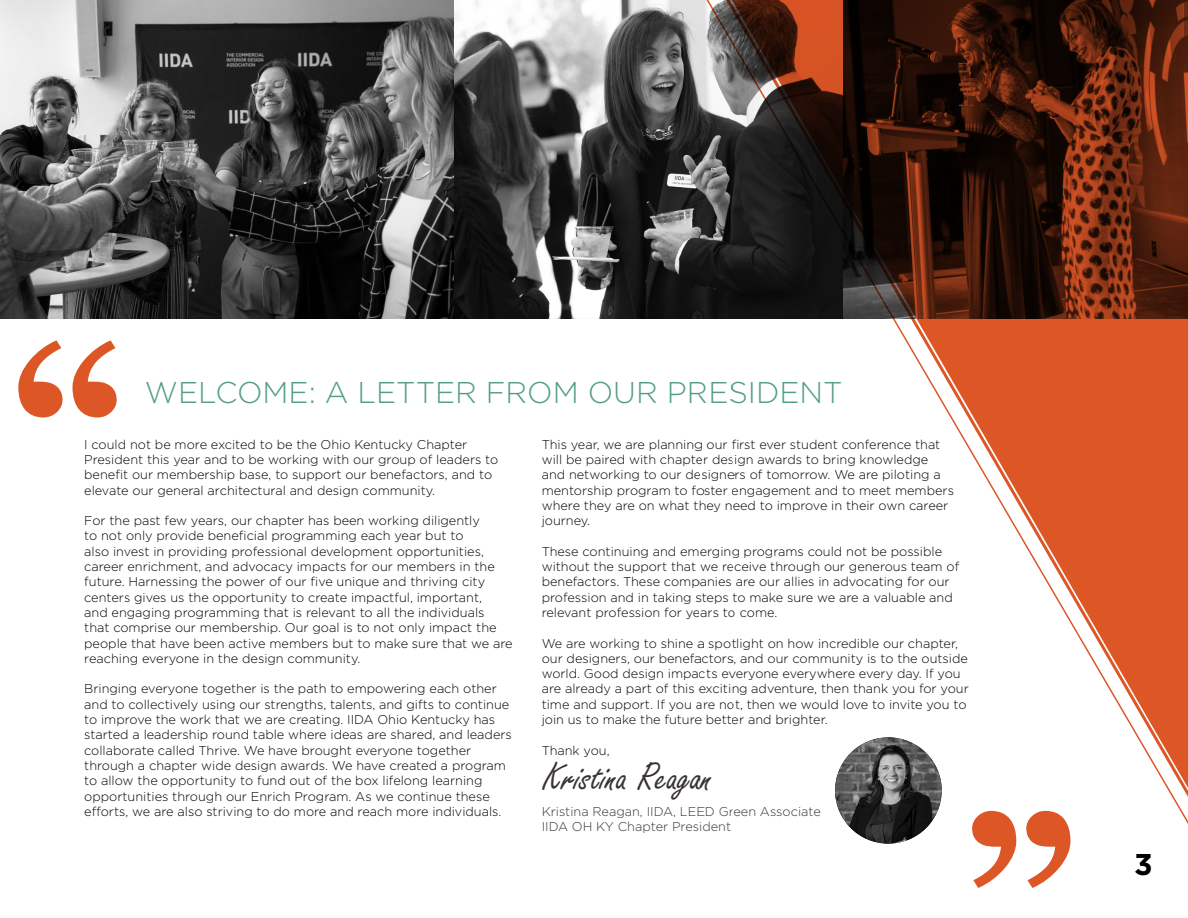
<style>
.page{position:relative;width:1188px;height:918px;background:#fff}
.page>*{position:absolute;margin:0;border:0;box-sizing:border-box;transform-origin:0 0}
.t1{font:41.25px "Freestyle Script";color:#383331}
.t2{font:300 30px "Gotham";color:#549f82}
.t3{font:700 30px "Gotham";color:#000}
.t4{font:300 12.75px/15.3px "Gotham";color:#000}
.t5{font:300 12.75px/15.3px "Gotham";color:#383331}
</style>
<div class="page">
<svg style="left:454px;top:0;width:245px;height:319px;background:#5c5c5c"></svg>
<svg style="left:699px;top:0;width:372px;height:846px"></svg>
<svg style="left:18px;top:340px;width:99px;height:77px"></svg>
<svg style="left:972px;top:844px;width:98px;height:44px"></svg>
<svg style="left:732px;top:0;width:456px;height:844px"></svg>
<img style="left:835px;top:737px;width:107px;height:107px">
<img style="left:0;top:0;width:454px;height:319px">
<h2 class="t2" style="left:145px;top:373px;width:699px">WELCOME: A LETTER FROM OUR PRESIDENT</h2>
<p class="t4" style="left:84px;top:436px;width:416px">I could not be more excited to be the Ohio Kentucky Chapter President this year and to be working with our group of leaders to benefit our membership base, to support our benefactors, and to elevate our general architectural and design community.</p>
<p class="t4" style="left:84px;top:513px;width:430px">For the past few years, our chapter has been working diligently<br>to not only provide beneficial programming each year but to<br>also invest in providing professional development opportunities, career enrichment, and advocacy impacts for our members in the future. Harnessing the power of our five unique and thriving city centers gives us the opportunity to create impactful, important,<br>and engaging programming that is relevant to all the individuals that comprise our membership. Our goal is to not only impact the people that have been active members but to make sure that we are reaching everyone in the design community.</p>
<p class="t4" style="left:84px;top:681px;width:429px">Bringing everyone together is the path to empowering each other and to collectively using our strengths, talents, and gifts to continue to improve the work that we are creating. IIDA Ohio Kentucky has started a leadership round table where ideas are shared, and leaders collaborate called Thrive. We have brought everyone together through a chapter wide design awards. We have created a program to allow the opportunity to fund out of the box lifelong learning opportunities through our Enrich Program. As we continue these efforts, we are also striving to do more and reach more individuals.</p>
<p class="t4" style="left:542px;top:436px;width:414px">This year, we are planning our first ever student conference that will be paired with chapter design awards to bring knowledge and networking to our designers of tomorrow. We are piloting a mentorship program to foster engagement and to meet members where they are on what they need to improve in their own career journey.</p>
<p class="t4" style="left:542px;top:543px;width:419px">These continuing and emerging programs could not be possible without the support that we receive through our generous team of benefactors. These companies are our allies in advocating for our profession and in taking steps to make sure we are a valuable and relevant profession for years to come.</p>
<p class="t4" style="left:542px;top:635px;width:429px">We are working to shine a spotlight on how incredible our chapter, our designers, our benefactors, and our community is to the outside world. Good design impacts everyone everywhere every day. If you are already a part of this exciting adventure, then thank you for your time and support. If you are not, then we would love to invite you to join us to make the future better and brighter.</p>
<p class="t4" style="left:542px;top:742px;width:69px">Thank you,</p>
<h1 class="t1" style="left:543px;top:755px;width:171px">Kristina Reagan</h1>
<p class="t5" style="left:542px;top:803px;width:281px">Kristina Reagan, IIDA, LEED Green Associate<br>IIDA OH KY Chapter President</p>
<h2 class="t3" style="left:1134px;top:845px;width:20px">3</h2>
</div>
